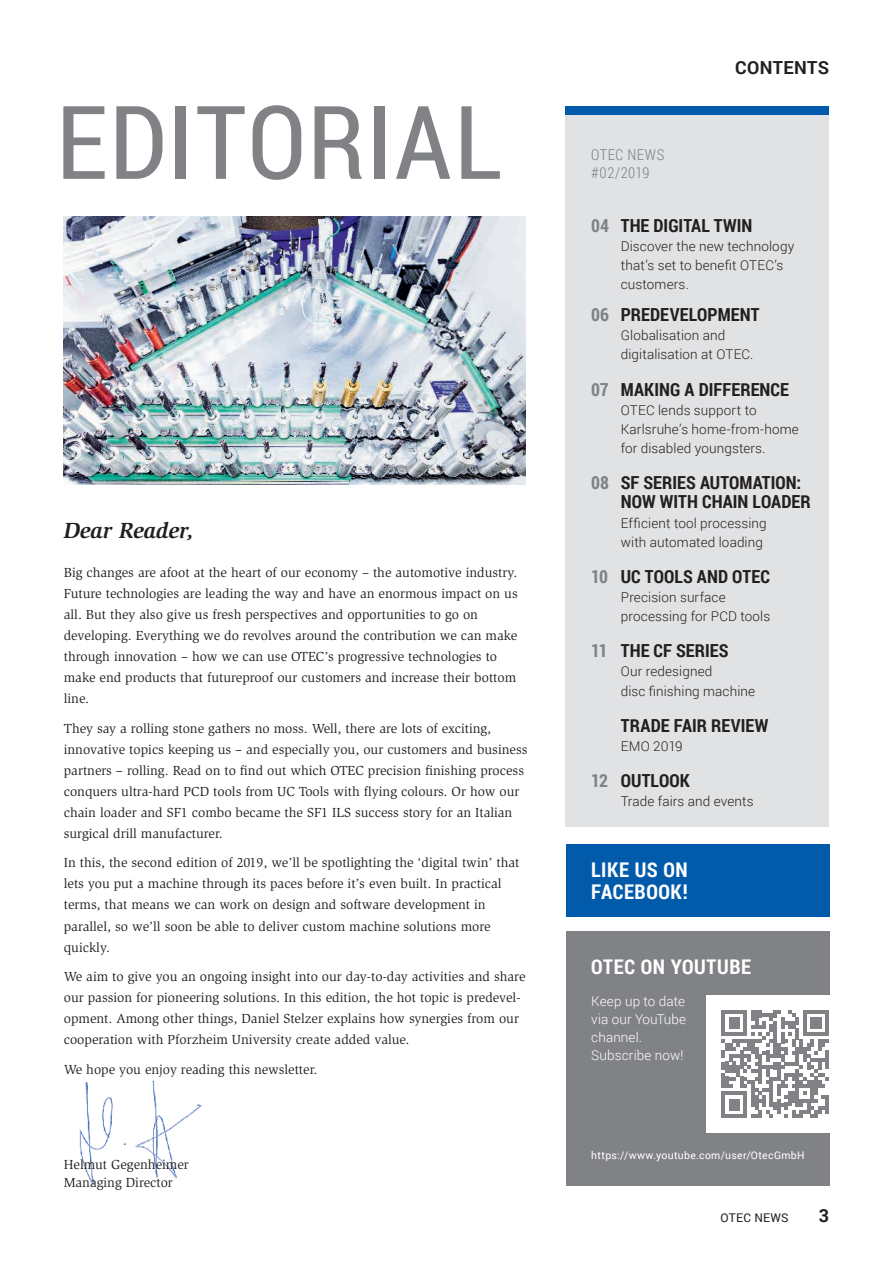
<style>
.page{position:relative;width:893px;height:1263px;background:#fff}
.page>*{position:absolute;margin:0;border:0;box-sizing:border-box;transform-origin:0 0}
.t1{font:102px "Roboto Condensed";letter-spacing:.02em;color:#808285}
.t2{font:italic 700 22.5px "Slimbach";color:#231f20}
.t3{font:700 20.25px/22.5px "Roboto Condensed";letter-spacing:.03em;color:#fff}
.t4{font:700 18px/19.2px "Roboto Condensed";letter-spacing:.005em;color:#231f20}
.t5{font:700 18px "Roboto";letter-spacing:.02em;color:#231f20}
.t6{font:300 15px/18px "Roboto Condensed";letter-spacing:.03em;color:#808285}
.t7{font:13.5px/21px "Slimbach";color:#231f20}
.t8{font:300 13.5px/19.2px "Roboto";letter-spacing:.01em;color:#231f20}
.t9{font:300 13.5px/18px "Roboto";letter-spacing:.01em;color:#fff}
.t10{font:12px "Roboto";letter-spacing:.02em;color:#231f20}
.t11{font:10.5px "Roboto";letter-spacing:.03em;color:#fff}
.s1{color:#808285}
</style>
<div class="page">
<div style="left:566px;top:106px;width:263px;height:720px;background:#e1e2e4"></div>
<div style="left:566px;top:106px;width:263px;height:9px;background:#015aaa"></div>
<img style="left:79px;top:1080px;width:123px;height:105px">
<img style="left:64px;top:217px;width:461px;height:268px">
<div style="left:566px;top:931px;width:263px;height:255px;background:#808285"></div>
<div style="left:706px;top:995px;width:138px;height:137px;background:#fff"></div>
<svg style="left:721px;top:1010px;width:108px;height:107px"></svg>
<hr style="left:825px;top:1095px;width:4px;height:19px;background:#808285">
<div style="left:566px;top:844px;width:263px;height:72px;background:#015aaa"></div>
<h1 class="t1" style="left:56px;top:72px;width:447px">EDITORIAL</h1>
<h2 class="t2" style="left:64px;top:518px;width:131px">Dear Reader,</h2>
<p class="t7" style="left:64px;top:562px;width:455px">Big changes are afoot at the heart of our economy – the automotive industry.<br>Future technologies are leading the way and have an enormous impact on us all. But they also give us fresh perspectives and opportunities to go on developing. Everything we do revolves around the contribution we can make through innovation – how we can use OTEC’s progressive technologies to make end products that futureproof our customers and increase their bottom line.</p>
<p class="t7" style="left:64px;top:718px;width:465px">They say a rolling stone gathers no moss. Well, there are lots of exciting, innovative topics keeping us – and especially you, our customers and business partners – rolling. Read on to find out which OTEC precision finishing process conquers ultra-hard PCD tools from UC Tools with flying colours. Or how our chain loader and SF1 combo became the SF1 ILS success story for an Italian surgical drill manufacturer.</p>
<p class="t7" style="left:64px;top:852px;width:457px">In this, the second edition of 2019, we’ll be spotlighting the ‘digital twin’ that lets you put a machine through its paces before it’s even built. In practical terms, that means we can work on design and software development in parallel, so we’ll soon be able to deliver custom machine solutions more quickly.</p>
<p class="t7" style="left:64px;top:966px;width:463px">We aim to give you an ongoing insight into our day-to-day activities and share our passion for pioneering solutions. In this edition, the hot topic is predevel&shy;opment. Among other things, Daniel Stelzer explains how synergies from our cooperation with Pforzheim University create added value.</p>
<p class="t7" style="left:64px;top:1058px;width:255px">We hope you enjoy reading this newsletter.</p>
<p class="t7" style="left:64px;top:1155px;width:127px;line-height:18px">Helmut Gegenheimer<br>Managing Director</p>
<p class="t6" style="left:591px;top:145px;width:75px">OTEC NEWS #02/2019</p>
<h3 class="t5" style="left:735px;top:55px;width:95px">CONTENTS</h3>
<h3 class="t4" style="left:591px;top:215px;width:163px"><span class="s1">04</span> THE DIGITAL TWIN</h3>
<p class="t8" style="left:621px;top:236px;width:175px">Discover the new technology that’s set to benefit OTEC’s customers.</p>
<h3 class="t4" style="left:591px;top:304px;width:170px"><span class="s1">06</span> PREDEVELOPMENT</h3>
<p class="t8" style="left:621px;top:325px;width:134px">Globalisation and digitalisation at OTEC.</p>
<h3 class="t4" style="left:591px;top:379px;width:199px"><span class="s1">07</span> MAKING A DIFFERENCE</h3>
<p class="t8" style="left:621px;top:400px;width:180px">OTEC lends support to<br>Karlsruhe’s home-from-home for disabled youngsters.</p>
<h3 class="t4" style="left:621px;top:472px;width:191px;text-indent:-30px"><span class="s1">08</span> SF SERIES AUTOMATION:<br>NOW WITH CHAIN LOADER</h3>
<p class="t8" style="left:621px;top:513px;width:147px">Efficient tool processing with automated loading</p>
<h3 class="t4" style="left:591px;top:566px;width:180px"><span class="s1">10</span> UC TOOLS AND OTEC</h3>
<p class="t8" style="left:621px;top:587px;width:151px">Precision surface processing for PCD tools</p>
<h3 class="t4" style="left:591px;top:641px;width:139px"><span class="s1">11</span> THE CF SERIES</h3>
<p class="t8" style="left:621px;top:662px;width:136px">Our redesigned<br>disc finishing machine</p>
<h3 class="t4" style="left:621px;top:715px;width:149px">TRADE FAIR REVIEW</h3>
<p class="t8" style="left:621px;top:736px;width:63px">EMO 2019</p>
<h3 class="t4" style="left:591px;top:770px;width:100px"><span class="s1">12</span> OUTLOOK</h3>
<p class="t8" style="left:621px;top:791px;width:134px">Trade fairs and events</p>
<h3 class="t3" style="left:591px;top:857px;width:98px">LIKE US ON<br>FACEBOOK!</h3>
<h3 class="t3" style="left:641px;top:955px;width:121px">AUF YOUTUBE</h3>
<p class="t9" style="left:591px;top:992px;width:96px">Keep up to date via our YouTube channel.<br>Subscribe now!</p>
<h3 class="t3" style="left:591px;top:955px;width:161px">OTEC ON YOUTUBE</h3>
<p class="t11" style="left:591px;top:1148px;width:215px">https://www.youtube.com/user/OtecGmbH</p>
<p class="t10" style="left:721px;top:1210px;width:70px">OTEC NEWS</p>
<h3 class="t5" style="left:819px;top:1203px;width:12px">3</h3>
</div>
